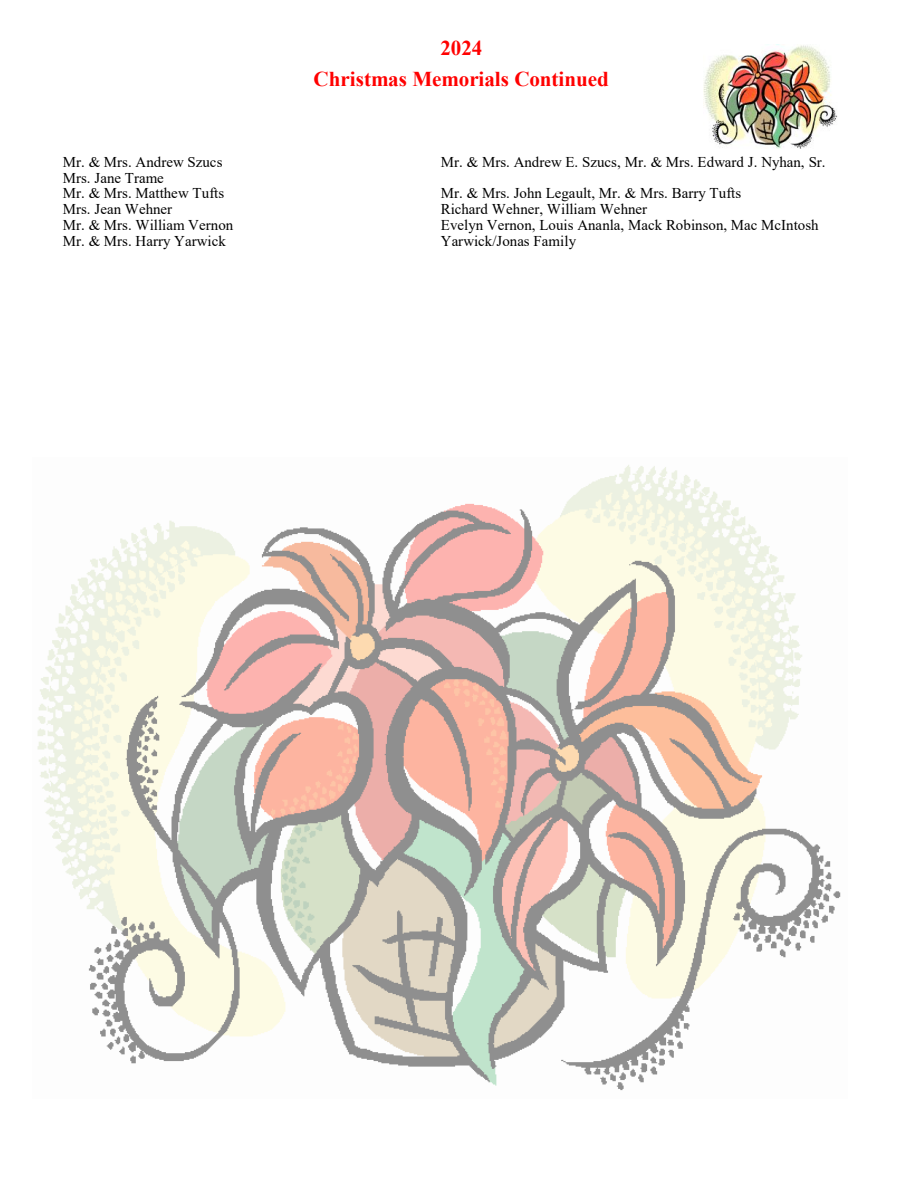
<style>
.page{position:relative;width:918px;height:1188px;background:#fff}
.page>*{position:absolute;margin:0;border:0;box-sizing:border-box;transform-origin:0 0}
.t1{font:700 21.15px "Times New Roman";color:#f00}
.t2{font:700 21px "Times New Roman";color:#f00}
.t3{font:15px "Times New Roman";color:#000}
</style>
<div class="page">
<img style="left:37px;top:465px;width:804px;height:626px">
<img style="left:704px;top:44px;width:133px;height:105px">
<p class="t2" style="left:440px;top:37px;width:44px">2024</p>
<p class="t1" style="left:314px;top:68px;width:297px">Christmas Memorials Continued</p>
<p class="t3" style="left:63px;top:153px;width:161px">Mr. &amp; Mrs. Andrew Szucs</p>
<p class="t3" style="left:441px;top:153px;width:386px">Mr. &amp; Mrs. Andrew E. Szucs, Mr. &amp; Mrs. Edward J. Nyhan, Sr.</p>
<p class="t3" style="left:63px;top:169px;width:103px">Mrs. Jane Trame</p>
<p class="t3" style="left:63px;top:185px;width:163px">Mr. &amp; Mrs. Matthew Tufts</p>
<p class="t3" style="left:441px;top:185px;width:302px">Mr. &amp; Mrs. John Legault, Mr. &amp; Mrs. Barry Tufts</p>
<p class="t3" style="left:63px;top:201px;width:111px">Mrs. Jean Wehner</p>
<p class="t3" style="left:441px;top:201px;width:208px">Richard Wehner, William Wehner</p>
<p class="t3" style="left:63px;top:217px;width:172px">Mr. &amp; Mrs. William Vernon</p>
<p class="t3" style="left:441px;top:217px;width:379px">Evelyn Vernon, Louis Ananla, Mack Robinson, Mac McIntosh</p>
<p class="t3" style="left:63px;top:233px;width:164px">Mr. &amp; Mrs. Harry Yarwick</p>
<p class="t3" style="left:441px;top:233px;width:137px">Yarwick/Jonas Family</p>
</div>
